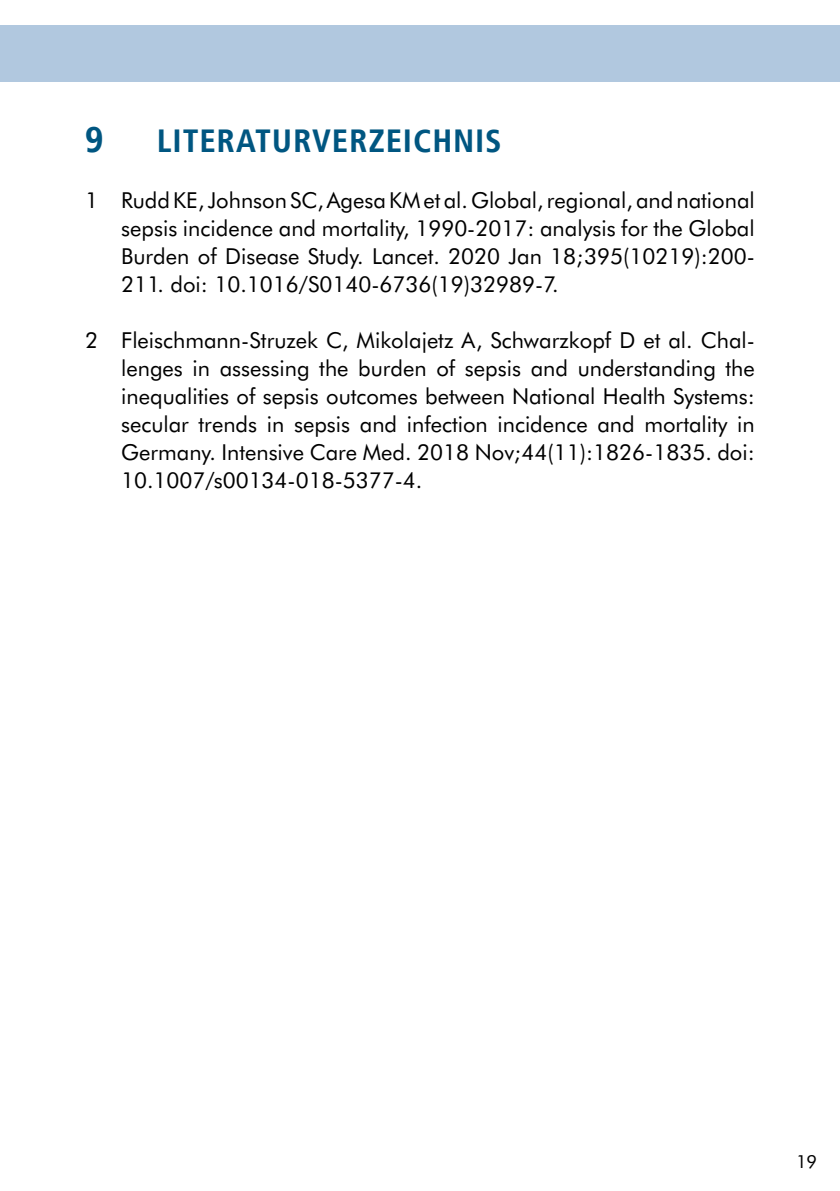
<style>
.page{position:relative;width:840px;height:1191px;background:#fff}
.page>*{position:absolute;margin:0;border:0;box-sizing:border-box;transform-origin:0 0}
.t1{font:700 36px "Transit Offc";color:#005681}
.t2{font:700 32px "Transit Offc";letter-spacing:.02em;color:#005681}
.t3{font:22px/28px "Futura BT";color:#000;text-align:justify}
.t4{font:18px "Futura BT";color:#000}
</style>
<div class="page">
<div style="left:0;top:26px;width:839px;height:56px;background:#b1c8df"></div>
<h1 class="t1" style="left:85px;top:116px;width:20px">9</h1>
<h2 class="t2" style="left:157px;top:120px;width:346px">LITERATURVERZEICHNIS</h2>
<p class="t3" style="left:121px;top:186px;width:635px;text-indent:-36px">1 Rudd KE, Johnson SC, Agesa KM et al. Global, regional, and national sepsis incidence and mortality, 1990-2017: analysis for the Global Burden of Disease Study. Lancet. 2020 Jan 18;395(10219):200- 211. doi: 10.1016/S0140-6736(19)32989-7.</p>
<p class="t3" style="left:121px;top:326px;width:635px;text-indent:-36px">2 Fleischmann-Struzek C, Mikolajetz A, Schwarzkopf D et al. Chal&shy;lenges in assessing the burden of sepsis and understanding the inequalities of sepsis outcomes between National Health Systems: secular trends in sepsis and infection incidence and mortality in Germany. Intensive Care Med. 2018 Nov;44(11):1826-1835. doi:<br>10.1007/s00134-018-5377-4.</p>
<p class="t4" style="left:795px;top:1150px;width:23px">19</p>
</div>
